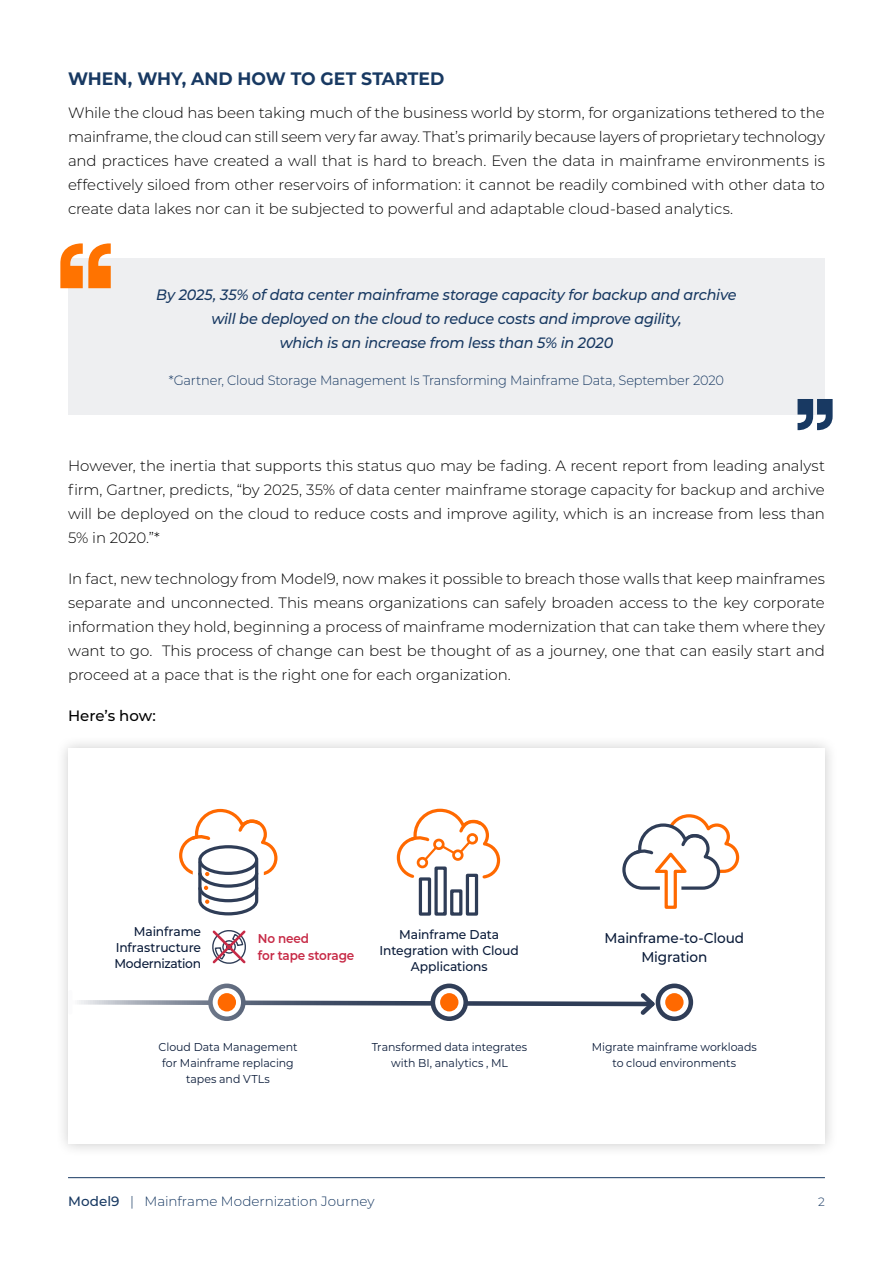
<style>
.page{position:relative;width:893px;height:1263px;background:#fff}
.page>*{position:absolute;margin:0;border:0;box-sizing:border-box;transform-origin:0 0}
.t1{font:700 18px "Montserrat";color:#183962;scale:.96 1}
.t2{font:300 15px/24px "Montserrat";letter-spacing:-.005em;color:#000;text-align:justify}
.t3{font:italic 500 15px/24px "Montserrat";letter-spacing:-.015em;color:#183962;text-align:center;scale:.96 1}
.t4{font:500 15px "Montserrat";letter-spacing:-.005em;color:#000}
.t5{font:500 14.25px/18.6px "Montserrat";letter-spacing:-.015em;color:#0a1b39;text-align:center;scale:.96 1}
.t6{font:300 13.5px "Montserrat";letter-spacing:-.01em;color:#183962;scale:.96 1}
.t7{font:300 13.5px "Montserrat";letter-spacing:-.01em;color:#183962}
.t8{font:500 12.75px/16px "Montserrat";letter-spacing:-.01em;color:#0a1b39;text-align:justify;scale:.96 1}
.t9{font:600 12.75px/17.1px "Montserrat";letter-spacing:-.01em;color:#c72b47;scale:.94 1}
.t10{font:300 12px "Montserrat";color:#183962}
.t11{font:11.4px/16px "Montserrat";letter-spacing:-.005em;color:#0a1b39;text-align:center;scale:.96 1}
.s1{font-weight:500}
</style>
<div class="page">
<hr style="left:68px;top:1177px;width:757px;height:1px;background:#183962">
<div style="left:55px;top:735px;width:783px;height:422px;background:#000;opacity:.2"></div>
<div style="left:68px;top:748px;width:757px;height:396px;background:#fff"></div>
<svg style="left:67px;top:989px;width:590px;height:30px"></svg>
<svg style="left:210px;top:986px;width:33px;height:33px"></svg>
<div style="left:208px;top:983px;width:38px;height:38px;border:5px solid #2f3d57;border-radius:50%"></div>
<svg style="left:433px;top:986px;width:33px;height:33px"></svg>
<div style="left:431px;top:983px;width:37px;height:38px;border:5px solid #2f3d57;border-radius:50%"></div>
<svg style="left:179px;top:808px;width:99px;height:108px"></svg>
<svg style="left:212px;top:930px;width:34px;height:34px"></svg>
<div style="left:218px;top:993px;width:18px;height:18px;background:#ff6900;border-radius:50%"></div>
<div style="left:419px;top:877px;width:12px;height:39px;border:3px solid #2f3d57"></div>
<div style="left:450px;top:889px;width:12px;height:27px;border:3px solid #2f3d57"></div>
<div style="left:434px;top:866px;width:13px;height:50px;border:3px solid #2f3d57"></div>
<div style="left:466px;top:874px;width:12px;height:42px;border:3px solid #2f3d57"></div>
<svg style="left:396px;top:808px;width:105px;height:72px"></svg>
<div style="left:418px;top:858px;width:9px;height:9px;background:#fff;border-radius:50%"></div>
<div style="left:417px;top:857px;width:11px;height:11px;border:3px solid #ff6900;border-radius:50%"></div>
<div style="left:468px;top:834px;width:9px;height:9px;background:#fff;border-radius:50%"></div>
<div style="left:467px;top:833px;width:11px;height:11px;border:3px solid #ff6900;border-radius:50%"></div>
<div style="left:453px;top:851px;width:9px;height:8px;background:#fff;border-radius:50%"></div>
<div style="left:452px;top:849px;width:12px;height:12px;border:3px solid #ff6900;border-radius:50%"></div>
<div style="left:435px;top:840px;width:8px;height:9px;background:#fff;border-radius:50%"></div>
<div style="left:433px;top:839px;width:12px;height:11px;border:3px solid #ff6900;border-radius:50%"></div>
<div style="left:440px;top:993px;width:18px;height:18px;background:#ff6900;border-radius:50%"></div>
<svg style="left:658px;top:986px;width:33px;height:33px"></svg>
<div style="left:656px;top:983px;width:37px;height:38px;border:5px solid #2f3d57;border-radius:50%"></div>
<div style="left:665px;top:993px;width:19px;height:18px;background:#ff6900;border-radius:50%"></div>
<svg style="left:622px;top:814px;width:118px;height:95px"></svg>
<div style="left:68px;top:258px;width:757px;height:157px;background:#eeeff1"></div>
<svg style="left:60px;top:243px;width:51px;height:45px"></svg>
<svg style="left:797px;top:399px;width:36px;height:31px"></svg>
<p class="t1" style="left:68px;top:66px;width:394px">WHEN, WHY, AND HOW TO GET STARTED</p>
<p class="t2" style="left:68px;top:100px;width:758px">While the cloud has been taking much of the business world by storm, for organizations tethered to the mainframe, the cloud can still seem very far away. That’s primarily because layers of proprietary technology and practices have created a wall that is hard to breach. Even the data in mainframe environments is effectively siloed from other reservoirs of information: it cannot be readily combined with other data to create data lakes nor can it be subjected to powerful and adaptable cloud-based analytics.</p>
<p class="t3" style="left:156px;top:282px;width:606px">By 2025, 35% of data center mainframe storage capacity for backup and archive will be deployed on the cloud to reduce costs and improve agility,<br>which is an increase from less than 5% in 2020</p>
<p class="t6" style="left:169px;top:371px;width:580px">*Gartner, Cloud Storage Management Is Transforming Mainframe Data, September 2020</p>
<p class="t2" style="left:68px;top:453px;width:758px">However, the inertia that supports this status quo may be fading. A recent report from leading analyst firm, Gartner, predicts, “by 2025, 35% of data center mainframe storage capacity for backup and archive will be deployed on the cloud to reduce costs and improve agility, which is an increase from less than 5% in 2020.”*</p>
<p class="t2" style="left:68px;top:566px;width:758px">In fact, new technology from Model9, now makes it possible to breach those walls that keep mainframes separate and unconnected. This means organizations can safely broaden access to the key corporate information they hold, beginning a process of mainframe modernization that can take them where they want to go. This process of change can best be thought of as a journey, one that can easily start and proceed at a pace that is the right one for each organization.</p>
<p class="t4" style="left:68px;top:705px;width:90px">Here’s how:</p>
<p class="t8" style="left:115px;top:922px;width:92px;text-indent:19px">Mainframe Infrastructure Modernization</p>
<p class="t9" style="left:258px;top:929px;width:104px">No need<br>for tape storage</p>
<p class="t8" style="left:380px;top:925px;width:147px;text-align:center">Mainframe Data<br>Integration with Cloud<br>Applications</p>
<p class="t11" style="left:159px;top:1039px;width:146px">Cloud Data Management for Mainframe replacing tapes and VTLs</p>
<p class="t11" style="left:372px;top:1039px;width:164px">Transformed data integrates with BI, analytics , ML</p>
<p class="t5" style="left:605px;top:928px;width:147px">Mainframe-to-Cloud<br>Migration</p>
<p class="t11" style="left:592px;top:1039px;width:173px">Migrate mainframe workloads to cloud environments</p>
<p class="t7" style="left:68px;top:1191px;width:308px"><span class="s1">Model9</span> | Mainframe Modernization Journey</p>
<p class="t10" style="left:818px;top:1193px;width:8px">2</p>
</div>
